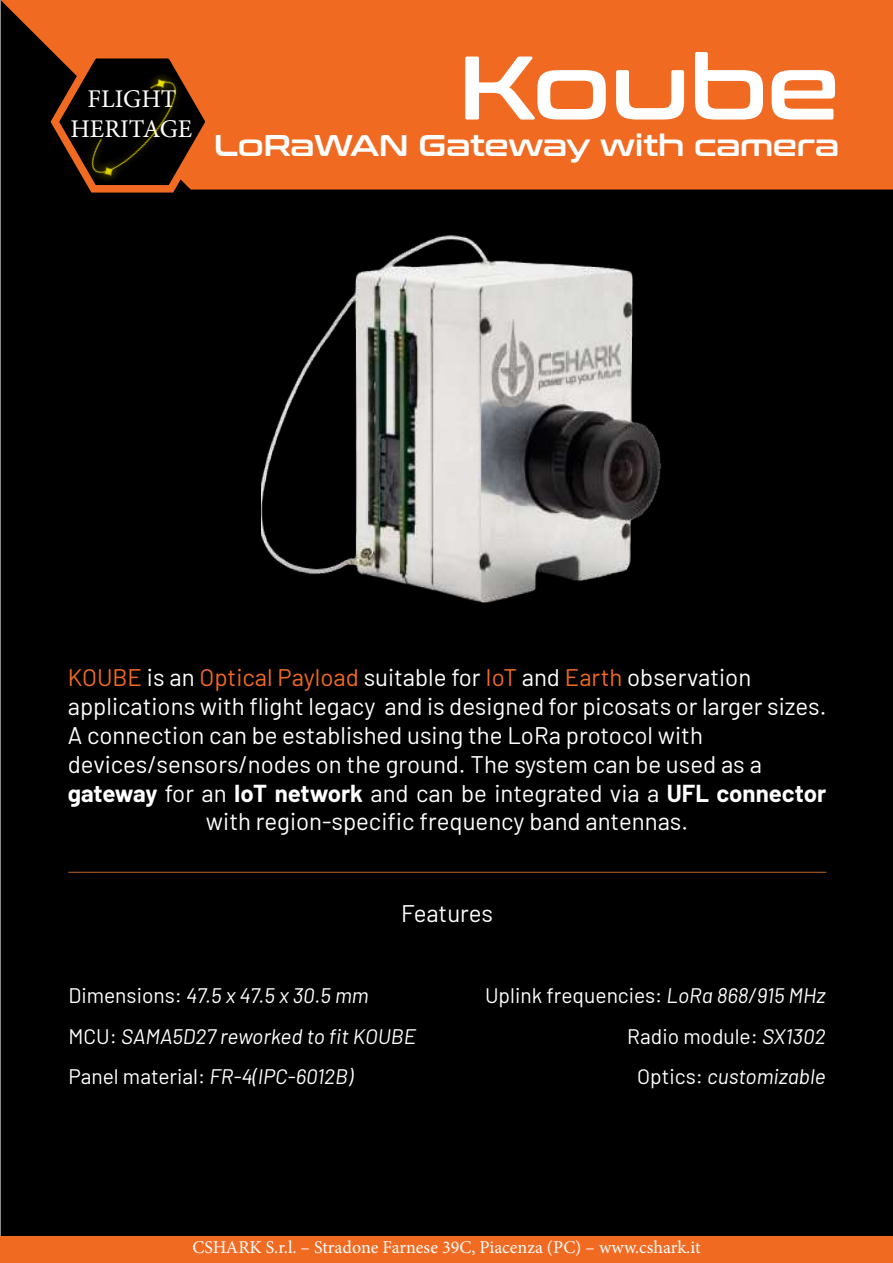
<style>
.page{position:relative;width:893px;height:1263px;background:#fff}
.page>*{position:absolute;margin:0;border:0;box-sizing:border-box;transform-origin:0 0}
.t1{font:90px "Conthrax Sb";color:#fff}
.t2{font:30px "Conthrax Sb";color:#fff}
.t3{font:25.5px/30.6px "Minion Pro";color:#fff;text-align:center}
.t4{font:24px "Barlow";color:#fff}
.t5{font:700 24px "Barlow";color:#fff}
.t6{font:italic 21px "Barlow";color:#fff}
.t7{font:21px "Barlow";color:#fff}
.t8{font:18px "Minion Pro";color:#fff}
.s1{color:#f16a22}
.s2{font-weight:400}
.s3{font-style:normal}
.s4{font-style:italic}
</style>
<div class="page">
<div style="left:1px;top:0;width:892px;height:1261px;background:#000"></div>
<img style="left:262px;top:235px;width:399px;height:368px">
<hr style="left:68px;top:872px;width:758px;height:1px;background:#904c1d">
<svg style="left:1px;top:0;width:892px;height:190px;background:#dd611f"></svg>
<svg style="left:46px;top:45px;width:172px;height:148px"></svg>
<div style="left:0;top:1237px;width:893px;height:26px;background:#f16a22"></div>
<p class="t3" style="left:70px;top:83px;width:124px">FLIGHT<br>HERITAGE</p>
<h1 class="t1" style="left:459px;top:19px;width:381px">Koube</h1>
<p class="t2" style="left:214px;top:122px;width:626px">LoRaWAN Gateway with camera</p>
<p class="t4" style="left:68px;top:660px;width:685px"><span class="s1">KOUBE</span> is an <span class="s1">Optical Payload</span> suitable for <span class="s1">IoT</span> and <span class="s1">Earth</span> observation</p>
<p class="t4" style="left:68px;top:689px;width:760px">applications with flight legacy and is designed for picosats or larger sizes.</p>
<p class="t4" style="left:68px;top:718px;width:637px">A connection can be established using the LoRa protocol with</p>
<p class="t4" style="left:68px;top:747px;width:696px">devices/sensors/nodes on the ground. The system can be used as a</p>
<p class="t5" style="left:68px;top:775px;width:760px">gateway <span class="s2">for an</span> IoT network <span class="s2">and can be integrated via a</span> UFL connector</p>
<p class="t4" style="left:206px;top:804px;width:484px">with region-specific frequency band antennas.</p>
<p class="t4" style="left:401px;top:896px;width:93px">Features</p>
<p class="t6" style="left:68px;top:980px;width:302px"><span class="s3">Dimensions:</span> 47.5 x 47.5 x 30.5 mm</p>
<p class="t7" style="left:485px;top:980px;width:342px">Uplink frequencies: <span class="s4">LoRa 868/915 MHz</span></p>
<p class="t6" style="left:68px;top:1021px;width:349px"><span class="s3">MCU:</span> SAMA5D27 reworked to fit KOUBE</p>
<p class="t7" style="left:627px;top:1021px;width:200px">Radio module: <span class="s4">SX1302</span></p>
<p class="t6" style="left:68px;top:1061px;width:286px"><span class="s3">Panel material:</span> FR-4(IPC-6012B)</p>
<p class="t6" style="left:637px;top:1061px;width:190px"><span class="s3">Optics:</span> customizable</p>
<p class="t8" style="left:192px;top:1235px;width:509px">CSHARK S.r.l. – Stradone Farnese 39C, Piacenza (PC) – www.cshark.it</p>
</div>
